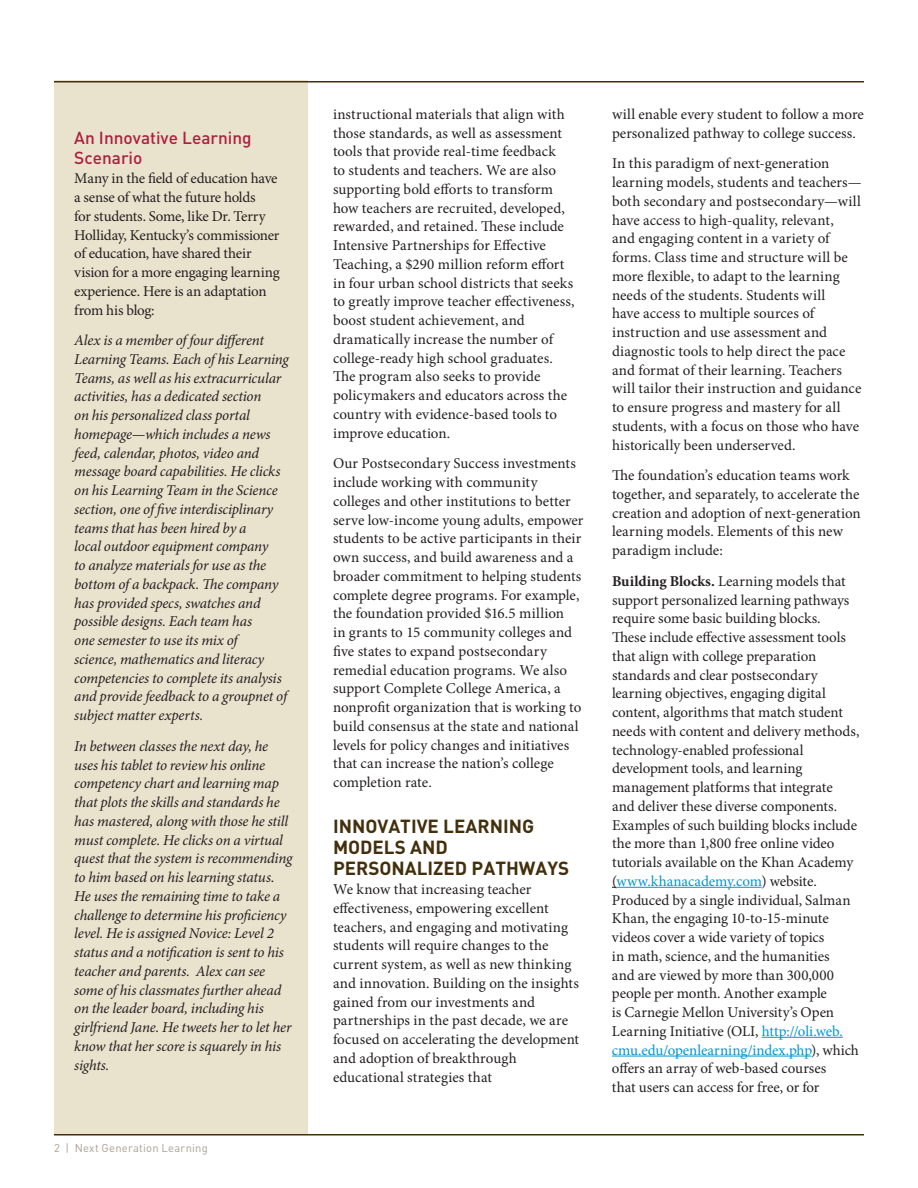
<style>
.page{position:relative;width:918px;height:1188px;background:#fff}
.page>*{position:absolute;margin:0;border:0;box-sizing:border-box;transform-origin:0 0}
.t1{font:700 18.75px/21px "DIN";color:#432f0c}
.t2{font:500 17.25px/21px "DIN";color:#ad1f40}
.t3{font:15px/18.8px "Minion Pro";color:#231f20}
.t4{font:italic 15px/18.8px "Minion Pro";letter-spacing:-.015em;color:#231f20}
.t5{font:15px/18.8px "Minion Pro";letter-spacing:-.02em;color:#231f20}
.t6{font:11.25px "DIN";letter-spacing:.02em;color:#ab9f91}
.s1{font-weight:700}
.s2{color:#0096d1}
</style>
<div class="page">
<div style="left:54px;top:81px;width:254px;height:1053px;background:#e9e2cd"></div>
<hr style="left:54px;top:1134px;width:810px;height:2px;background:#432f0c">
<hr style="left:54px;top:81px;width:810px;height:1px;background:#432f0c">
<hr style="left:616px;top:887px;width:145px;height:1px;background:#0096d1">
<hr style="left:762px;top:1037px;width:81px;height:1px;background:#0096d1">
<hr style="left:612px;top:1056px;width:199px;height:1px;background:#0096d1">
<p class="t2" style="left:74px;top:126px;width:179px">An Innovative Learning<br>Scenario</p>
<p class="t5" style="left:74px;top:169px;width:207px">Many in the field of education have a sense of what the future holds<br>for students. Some, like Dr. Terry<br>Holliday, Kentucky’s commissioner of education, have shared their vision for a more engaging learning experience. Here is an adaptation from his blog:</p>
<p class="t4" style="left:74px;top:331px;width:216px">Alex is a member of four different Learning Teams. Each of his Learning Teams, as well as his extracurricular activities, has a dedicated section<br>on his personalized class portal homepage—which includes a news feed, calendar, photos, video and message board capabilities. He clicks on his Learning Team in the Science section, one of five interdisciplinary teams that has been hired by a<br>local outdoor equipment company<br>to analyze materials for use as the bottom of a backpack. The company has provided specs, swatches and possible designs. Each team has<br>one semester to use its mix of<br>science, mathematics and literacy competencies to complete its analysis and provide feedback to a groupnet of subject matter experts.</p>
<p class="t4" style="left:74px;top:737px;width:220px">In between classes the next day, he uses his tablet to review his online competency chart and learning map that plots the skills and standards he has mastered, along with those he still must complete. He clicks on a virtual quest that the system is recommending to him based on his learning status.<br>He uses the remaining time to take a challenge to determine his proficiency level. He is assigned Novice: Level 2 status and a notification is sent to his teacher and parents. Alex can see some of his classmates further ahead on the leader board, including his girlfriend Jane. He tweets her to let her know that her score is squarely in his sights.</p>
<p class="t6" style="left:54px;top:1142px;width:155px">2 | Next Generation Learning</p>
<p class="t3" style="left:333px;top:105px;width:243px">instructional materials that align with those standards, as well as assessment tools that provide real-time feedback<br>to students and teachers. We are also supporting bold efforts to transform how teachers are recruited, developed, rewarded, and retained. These include Intensive Partnerships for Effective Teaching, a $290 million reform effort in four urban school districts that seeks to greatly improve teacher effectiveness, boost student achievement, and dramatically increase the number of college-ready high school graduates.<br>The program also seeks to provide policymakers and educators across the country with evidence-based tools to improve education.</p>
<p class="t3" style="left:333px;top:454px;width:252px">Our Postsecondary Success investments include working with community colleges and other institutions to better serve low-income young adults, empower students to be active participants in their own success, and build awareness and a broader commitment to helping students complete degree programs. For example, the foundation provided $16.5 million<br>in grants to 15 community colleges and five states to expand postsecondary remedial education programs. We also support Complete College America, a nonprofit organization that is working to build consensus at the state and national levels for policy changes and initiatives that can increase the nation’s college completion rate.</p>
<p class="t1" style="left:333px;top:815px;width:238px">I NNOVATIVE LEARNING<br>MODELS AND<br>PERSONALIZED PATHWAYS</p>
<p class="t3" style="left:333px;top:880px;width:248px">We know that increasing teacher effectiveness, empowering excellent teachers, and engaging and motivating students will require changes to the current system, as well as new thinking and innovation. Building on the insights gained from our investments and partnerships in the past decade, we are focused on accelerating the development and adoption of breakthrough educational strategies that</p>
<p class="t3" style="left:612px;top:105px;width:253px">will enable every student to follow a more personalized pathway to college success.</p>
<p class="t3" style="left:612px;top:154px;width:251px">In this paradigm of next-generation learning models, students and teachers— both secondary and postsecondary—will have access to high-quality, relevant,<br>and engaging content in a variety of forms. Class time and structure will be more flexible, to adapt to the learning needs of the students. Students will<br>have access to multiple sources of instruction and use assessment and diagnostic tools to help direct the pace and format of their learning. Teachers will tailor their instruction and guidance to ensure progress and mastery for all students, with a focus on those who have historically been underserved.</p>
<p class="t3" style="left:612px;top:466px;width:250px">The foundation’s education teams work together, and separately, to accelerate the creation and adoption of next-generation learning models. Elements of this new paradigm include:</p>
<p class="t3" style="left:612px;top:572px;width:249px"><span class="s1">Building Blocks.</span> Learning models that support personalized learning pathways require some basic building blocks.<br>These include effective assessment tools that align with college preparation standards and clear postsecondary learning objectives, engaging digital content, algorithms that match student needs with content and delivery methods, technology-enabled professional development tools, and learning management platforms that integrate<br>and deliver these diverse components.<br>Examples of such building blocks include the more than 1,800 free online video tutorials available on the Khan Academy (<span class="s2">www.khanacademy.com</span>) website.<br>Produced by a single individual, Salman Khan, the engaging 10-to-15-minute videos cover a wide variety of topics<br>in math, science, and the humanities<br>and are viewed by more than 300,000 people per month. Another example<br>is Carnegie Mellon University’s Open Learning Initiative (OLI, <span class="s2">http://oli.web. cmu.edu/openlearning/index.php</span>), which offers an array of web-based courses<br>that users can access for free, or for</p>
</div>
